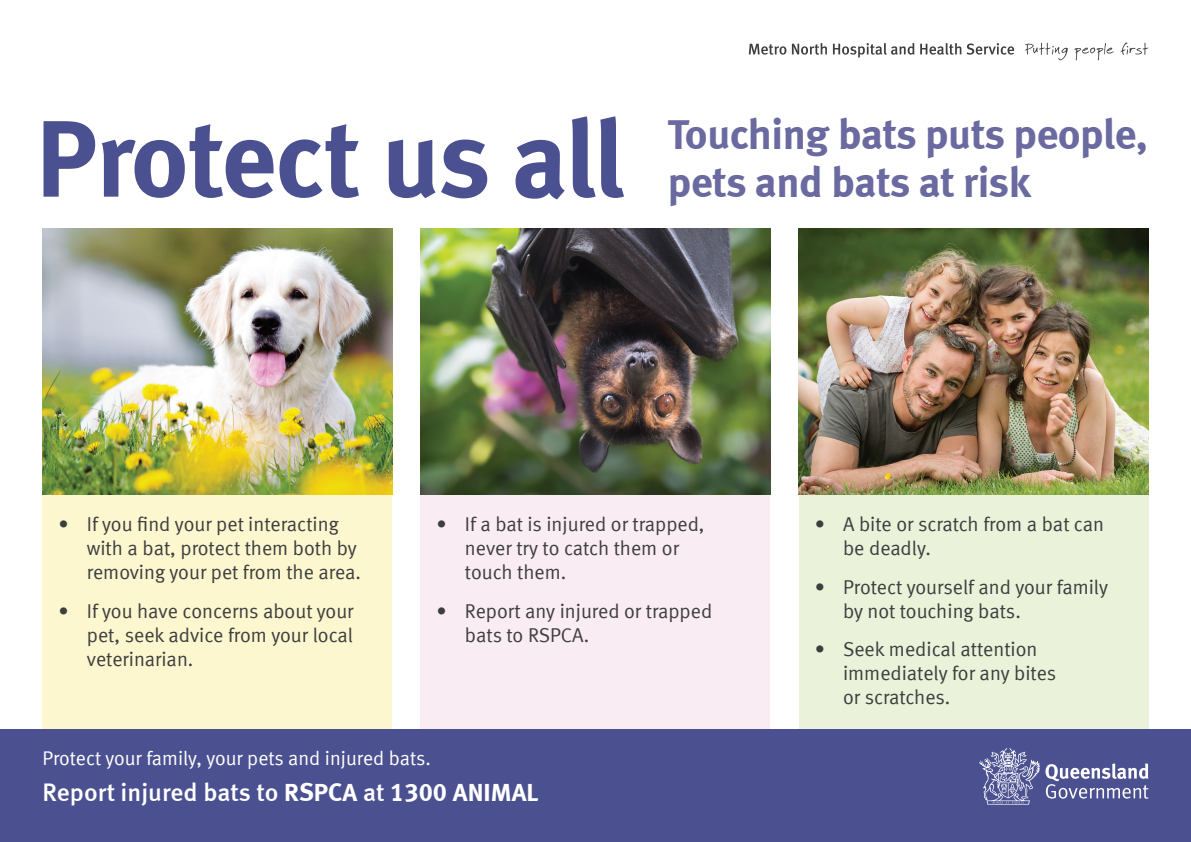
<style>
.page{position:relative;width:1191px;height:842px;background:#fff}
.page>*{position:absolute;margin:0;border:0;box-sizing:border-box;transform-origin:0 0}
.t1{font:108.6px "Meta Bold LF";letter-spacing:-.015em;color:#4b5190}
.t2{font:42.8px/47.6px "Meta Bold LF";letter-spacing:-.01em;color:#6a69a0}
.t3{font:25.4px "Meta Medium LF";color:#fff}
.t4{font:20px/24px "Meta Normal LF";color:#3e3e3f}
.t5{font:19.8px "Meta Normal LF";color:#fff}
.s1{font-family:"Meta Bold LF"}
</style>
<div class="page">
<div style="left:43px;top:229px;width:349px;height:500px;background:#fcf7cf"></div>
<div style="left:420px;top:229px;width:350px;height:500px;background:#faecf3"></div>
<div style="left:798px;top:229px;width:350px;height:500px;background:#eaf2d9"></div>
<div style="left:0;top:729px;width:1191px;height:113px;background:#4b5190"></div>
<svg style="left:1025px;top:43px;width:123px;height:17px"></svg>
<svg style="left:749px;top:43px;width:265px;height:15px"></svg>
<img style="left:43px;top:228px;width:349px;height:266px">
<img style="left:420px;top:228px;width:350px;height:266px">
<img style="left:798px;top:228px;width:350px;height:266px">
<svg style="left:979px;top:748px;width:169px;height:56px"></svg>
<h1 class="t1" style="left:36px;top:94px;width:589px">Protect us all</h1>
<h2 class="t2" style="left:668px;top:110px;width:482px">Touching bats puts people, pets and bats at risk</h2>
<p class="t4" style="left:87px;top:512px;width:276px;text-indent:-28px">• If you find your pet interacting with a bat, protect them both by removing your pet from the area.</p>
<p class="t4" style="left:87px;top:598px;width:268px;text-align:justify;text-indent:-28px">• If you have concerns about your pet, seek advice from your local veterinarian.</p>
<p class="t4" style="left:465px;top:512px;width:241px;text-indent:-28px">• If a bat is injured or trapped, never try to catch them or touch them.</p>
<p class="t4" style="left:465px;top:598px;width:249px;text-indent:-28px">• Report any injured or trapped bats to RSPCA.</p>
<p class="t5" style="left:43px;top:747px;width:390px">Protect your family, your pets and injured bats.</p>
<p class="t3" style="left:43px;top:777px;width:497px">Report injured bats to <span class="s1">RSPCA</span> at <span class="s1">1300 ANIMAL</span></p>
<p class="t4" style="left:843px;top:512px;width:263px;text-indent:-28px">• A bite or scratch from a bat can be deadly.</p>
<p class="t4" style="left:843px;top:574px;width:266px;text-indent:-28px">• Protect yourself and your family by not touching bats.</p>
<p class="t4" style="left:843px;top:636px;width:215px;text-indent:-28px">• Seek medical attention immediately for any bites or scratches.</p>
</div>
